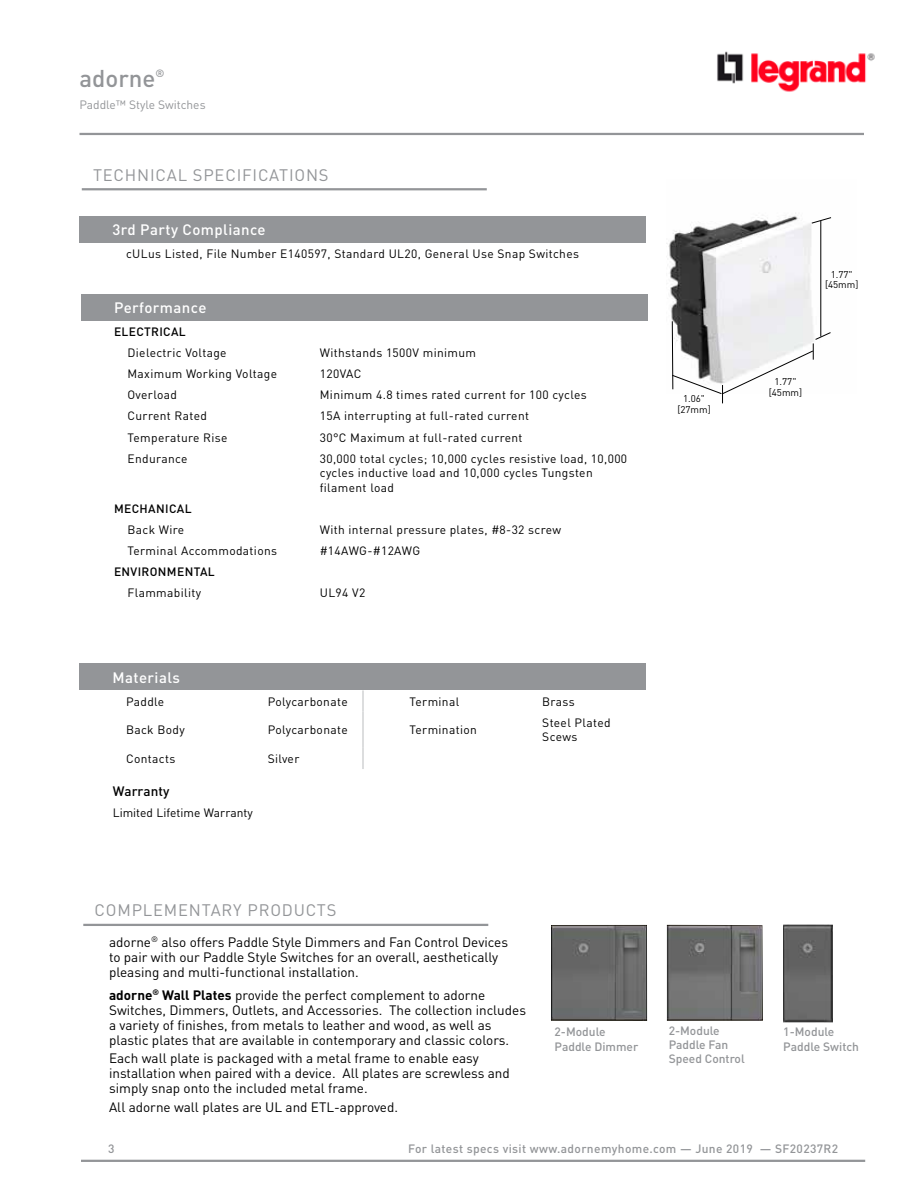
<style>
.page{position:relative;width:918px;height:1188px;background:#fff}
.page>*{position:absolute;margin:0;border:0;box-sizing:border-box;transform-origin:0 0}
.t1{font:500 24px "DIN Pro";color:#939598}
.t2{font:16.5px "DIN Pro";letter-spacing:.05em;color:#939598}
.t3{font:500 15px "DIN Pro";letter-spacing:.03em;color:#fff}
.t4{font:13.5px/15px "DIN Pro";color:#000}
.t5{font:500 13.5px "DIN Pro";color:#000}
.t6{font:12px/14.4px "DIN Pro";letter-spacing:.03em;color:#000}
.t7{font:500 12px/14.4px "DIN Pro";color:#939598}
.t8{font:500 12px "DIN Pro";letter-spacing:.03em;color:#939598}
.t9{font:500 12px "DIN Pro";letter-spacing:.03em;color:#000}
.t10{font:12px "DIN Pro";color:#000}
.t11{font:12px "DIN Pro";color:#939598}
.t12{font:500 10.5px "DIN Pro";color:#939598}
.t13{font:9.75px/10.5px "DIN Pro";color:#000;text-align:center}
.s1{font-weight:700}
</style>
<div class="page">
<img style="left:717px;top:51px;width:158px;height:41px">
<hr style="left:80px;top:133px;width:784px;height:2px;background:#939598">
<img style="left:666px;top:213px;width:156px;height:108px">
<hr style="left:820px;top:221px;width:1px;height:116px;background:#000">
<svg style="left:811px;top:217px;width:21px;height:7px"></svg>
<div style="left:80px;top:216px;width:566px;height:27px;background:#939598"></div>
<div style="left:80px;top:663px;width:566px;height:27px;background:#939598"></div>
<hr style="left:362px;top:690px;width:2px;height:22px;background:#d1d3d4">
<hr style="left:362px;top:712px;width:2px;height:35px;background:#d1d3d4">
<hr style="left:362px;top:747px;width:2px;height:22px;background:#d1d3d4">
<div style="left:81px;top:294px;width:567px;height:27px;background:#939598"></div>
<img style="left:551px;top:925px;width:96px;height:96px">
<img style="left:667px;top:925px;width:96px;height:96px">
<img style="left:783px;top:925px;width:49px;height:97px">
<hr style="left:81px;top:1160px;width:784px;height:2px;background:#939598">
<hr style="left:82px;top:188px;width:405px;height:2px;background:#939598">
<hr style="left:83px;top:924px;width:405px;height:2px;background:#939598">
<svg style="left:671px;top:321px;width:160px;height:82px"></svg>
<h1 class="t1" style="left:80px;top:62px;width:77px">adorne</h1>
<p class="t12" style="left:155px;top:66px;width:11px">®</p>
<p class="t11" style="left:80px;top:97px;width:128px">Paddle™ Style Switches</p>
<h2 class="t2" style="left:93px;top:163px;width:237px">TECHNICAL SPECIFICATIONS</h2>
<p class="t3" style="left:112px;top:220px;width:155px">3rd Party Compliance</p>
<p class="t6" style="left:126px;top:246px;width:455px">cULus Listed, File Number E140597, Standard UL20, General Use Snap Switches</p>
<p class="t3" style="left:114px;top:297px;width:94px">Performance</p>
<p class="t9" style="left:114px;top:323px;width:73px">ELECTRICAL</p>
<p class="t6" style="left:128px;top:345px;width:101px">Dielectric Voltage</p>
<p class="t6" style="left:320px;top:345px;width:158px">Withstands 1500V minimum</p>
<p class="t6" style="left:128px;top:366px;width:151px">Maximum Working Voltage</p>
<p class="t6" style="left:320px;top:366px;width:43px">120VAC</p>
<p class="t6" style="left:128px;top:387px;width:51px">Overload</p>
<p class="t6" style="left:320px;top:387px;width:268px">Minimum 4.8 times rated current for 100 cycles</p>
<p class="t6" style="left:128px;top:408px;width:81px">Current Rated</p>
<p class="t6" style="left:320px;top:408px;width:211px">15A interrupting at full-rated current</p>
<p class="t6" style="left:128px;top:430px;width:102px">Temperature Rise</p>
<p class="t6" style="left:320px;top:430px;width:204px">30°C Maximum at full-rated current</p>
<p class="t6" style="left:128px;top:451px;width:62px">Endurance</p>
<p class="t6" style="left:320px;top:451px;width:309px">30,000 total cycles; 10,000 cycles resistive load, 10,000 cycles inductive load and 10,000 cycles Tungsten filament load</p>
<p class="t9" style="left:114px;top:500px;width:79px">MECHANICAL</p>
<p class="t6" style="left:128px;top:522px;width:58px">Back Wire</p>
<p class="t6" style="left:320px;top:522px;width:243px">With internal pressure plates, #8-32 screw</p>
<p class="t6" style="left:128px;top:543px;width:151px">Terminal Accommodations</p>
<p class="t6" style="left:320px;top:543px;width:102px">#14AWG-#12AWG</p>
<p class="t9" style="left:114px;top:564px;width:102px">ENVIRONMENTAL</p>
<p class="t6" style="left:128px;top:585px;width:75px">Flammability</p>
<p class="t6" style="left:320px;top:585px;width:47px">UL94 V2</p>
<p class="t3" style="left:112px;top:667px;width:69px">Materials</p>
<p class="t6" style="left:126px;top:694px;width:40px">Paddle</p>
<p class="t6" style="left:268px;top:694px;width:81px">Polycarbonate</p>
<p class="t6" style="left:410px;top:694px;width:51px">Terminal</p>
<p class="t6" style="left:542px;top:694px;width:34px">Brass</p>
<p class="t6" style="left:126px;top:722px;width:60px">Back Body</p>
<p class="t6" style="left:268px;top:722px;width:81px">Polycarbonate</p>
<p class="t6" style="left:410px;top:722px;width:69px">Termination</p>
<p class="t6" style="left:542px;top:715px;width:70px">Steel Plated<br>Scews</p>
<p class="t6" style="left:126px;top:751px;width:51px">Contacts</p>
<p class="t6" style="left:268px;top:751px;width:33px">Silver</p>
<p class="t5" style="left:113px;top:782px;width:58px">Warranty</p>
<p class="t10" style="left:113px;top:805px;width:141px">Limited Lifetime Warranty</p>
<p class="t13" style="left:677px;top:393px;width:35px">1.06" [27mm]</p>
<p class="t13" style="left:825px;top:269px;width:35px">1.77" [45mm]</p>
<p class="t13" style="left:769px;top:376px;width:35px">1.77" [45mm]</p>
<h2 class="t2" style="left:95px;top:899px;width:244px">COMPLEMENTARY PRODUCTS</h2>
<p class="t4" style="left:109px;top:934px;width:400px">adorne<sup>®</sup> also offers Paddle Style Dimmers and Fan Control Devices to pair with our Paddle Style Switches for an overall, aesthetically pleasing and multi-functional installation.</p>
<p class="t4" style="left:109px;top:987px;width:419px"><span class="s1">adorne</span><sup>®</sup> <span class="s1">Wall Plates</span> provide the perfect complement to adorne Switches, Dimmers, Outlets, and Accessories. The collection includes a variety of finishes, from metals to leather and wood, as well as plastic plates that are available in contemporary and classic colors.</p>
<p class="t4" style="left:109px;top:1050px;width:402px">Each wall plate is packaged with a metal frame to enable easy installation when paired with a device. All plates are screwless and simply snap onto the included metal frame.</p>
<p class="t4" style="left:109px;top:1099px;width:291px">All adorne wall plates are UL and ETL-approved.</p>
<p class="t7" style="left:555px;top:1024px;width:85px">2-Module<br>Paddle Dimmer</p>
<p class="t7" style="left:669px;top:1023px;width:78px">2-Module<br>Paddle Fan<br>Speed Control</p>
<p class="t7" style="left:783px;top:1024px;width:77px">1-Module<br>Paddle Switch</p>
<p class="t7" style="left:108px;top:1141px;width:8px">3</p>
<p class="t8" style="left:408px;top:1140px;width:432px">For latest specs visit www.adornemyhome.com — June 2019 — SF20237R2</p>
</div>
